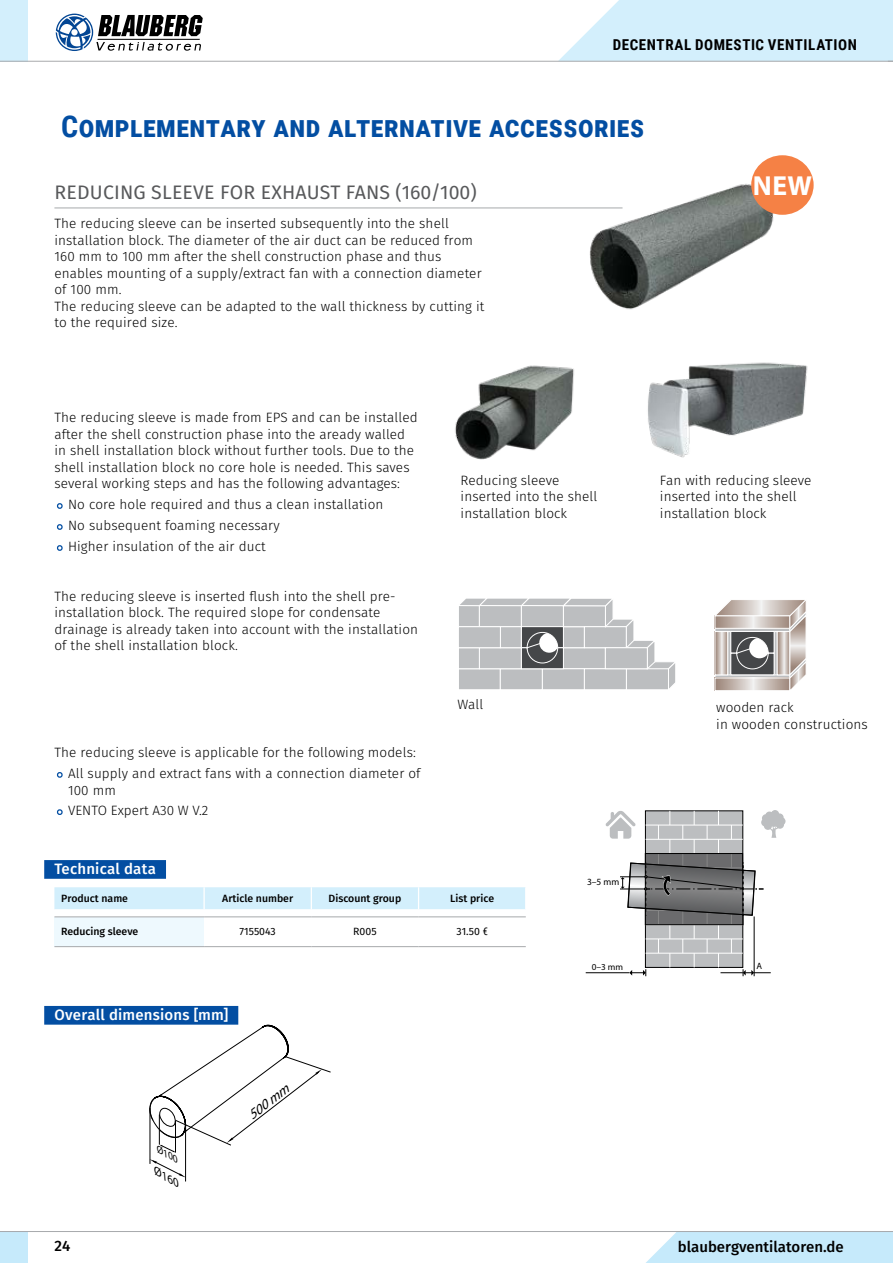
<style>
.page{position:relative;width:893px;height:1263px;background:#fff}
.page>*{position:absolute;margin:0;border:0;box-sizing:border-box;transform-origin:0 0}
.t1{font:700 30px "Roboto Condensed";letter-spacing:.025em;color:#034ea2}
.t2{font:700 27.6px "Myriad Pro";color:#fff}
.t3{font:19.5px "Fira Sans";letter-spacing:.01em;color:#58595b}
.t4{font:500 15px "Fira Sans";letter-spacing:.01em;color:#fff}
.t5{font:700 15px "Roboto Condensed";letter-spacing:.04em;color:#000}
.t6{font:500 15px "Fira Sans";color:#000}
.t7{font:italic 13.8px "Myriad Pro";color:#000}
.t8{font:300 13.5px/16.5px "Fira Sans";letter-spacing:.01em;color:#000}
.t9{font:italic 10.95px "Myriad Pro";color:#000;scale:1.15 1}
.t10{font:500 10.5px "Fira Sans";color:#000}
.t11{font:10.5px "Fira Sans";color:#000}
.t12{font:9.45px "Myriad Pro";color:#000}
.t13{font:italic 9.45px "Myriad Pro";color:#000;scale:1.15 1}
.t14{font:9.15px "Myriad Pro";color:#000}
.s1{font-weight:700;font-size:16.2px;color:#034ea2}
.s2{font-family:"Roboto Condensed"}
.s3{font-size:9.45px}
</style>
<div class="page">
<div style="left:646px;top:1232px;width:247px;height:31px;background:#c6eafb"></div>
<div style="left:0;top:1231px;width:27px;height:32px;background:#c6eafb"></div>
<div style="left:0;top:0;width:27px;height:61px;background:#d3effc"></div>
<svg style="left:56px;top:14px;width:147px;height:37px"></svg>
<hr style="left:0;top:61px;width:893px;height:1px;background:#a7a9ac">
<svg style="left:558px;top:0;width:335px;height:62px"></svg>
<svg style="left:459px;top:598px;width:217px;height:92px"></svg>
<div style="left:44px;top:860px;width:122px;height:19px;background:#034ea2"></div>
<svg style="left:54px;top:887px;width:472px;height:59px"></svg>
<hr style="left:54px;top:917px;width:150px;height:1px;background:#a7a9ac">
<hr style="left:54px;top:946px;width:150px;height:1px;background:#a7a9ac">
<hr style="left:204px;top:917px;width:107px;height:1px;background:#a7a9ac">
<hr style="left:311px;top:917px;width:108px;height:1px;background:#a7a9ac">
<hr style="left:419px;top:917px;width:107px;height:1px;background:#a7a9ac">
<hr style="left:204px;top:946px;width:107px;height:1px;background:#a7a9ac">
<hr style="left:311px;top:946px;width:108px;height:1px;background:#a7a9ac">
<hr style="left:419px;top:946px;width:107px;height:1px;background:#a7a9ac">
<hr style="left:203px;top:887px;width:2px;height:22px;background:#fff">
<hr style="left:586px;top:972px;width:43px;height:1px;background:#000">
<div style="left:715px;top:678px;width:75px;height:13px;border:1px solid #fff"></div>
<svg style="left:715px;top:600px;width:91px;height:90px"></svg>
<img style="left:535px;top:155px;width:278px;height:155px">
<img style="left:455px;top:365px;width:119px;height:95px">
<img style="left:648px;top:362px;width:160px;height:96px">
<hr style="left:54px;top:207px;width:568px;height:1px;background:#a7a9ac">
<div style="left:751px;top:155px;width:63px;height:60px;background:#f58145;border-radius:50%"></div>
<div style="left:44px;top:1006px;width:194px;height:19px;background:#034ea2"></div>
<svg style="left:149px;top:1025px;width:182px;height:157px"></svg>
<hr style="left:0;top:1231px;width:893px;height:1px;background:#a7a9ac">
<svg style="left:605px;top:810px;width:180px;height:166px"></svg>
<p class="t5" style="left:613px;top:35px;width:246px">DECENTRAL DOMESTIC VENTILATION</p>
<h1 class="t1" style="left:61px;top:105px;width:584px">Complementary and alternative accessories</h1>
<h3 class="t3" style="left:55px;top:179px;width:424px">REDUCING SLEEVE FOR EXHAUST FANS (160/100)</h3>
<p class="t8" style="left:54px;top:216px;width:432px">The reducing sleeve can be inserted subsequently into the shell installation block. The diameter of the air duct can be reduced from 160 mm to 100 mm after the shell construction phase and thus enables mounting of a supply/extract fan with a connection diameter of 100 mm.<br>The reducing sleeve can be adapted to the wall thickness by cutting it to the required size.</p>
<h2 class="t2" style="left:753px;top:168px;width:61px">NEW</h2>
<p class="t8" style="left:54px;top:410px;width:365px">The reducing sleeve is made from EPS and can be installed after the shell construction phase into the aready walled in shell installation block without further tools. Due to the shell installation block no core hole is needed. This saves several working steps and has the following advantages:</p>
<p class="t8" style="left:57px;top:497px;width:328px"><span class="s1">•</span> No core hole required and thus a clean installation</p>
<p class="t8" style="left:57px;top:518px;width:224px"><span class="s1">•</span> No subsequent foaming necessary</p>
<p class="t8" style="left:57px;top:539px;width:210px"><span class="s1">•</span> Higher insulation of the air duct</p>
<p class="t8" style="left:54px;top:589px;width:365px">The reducing sleeve is inserted flush into the shell pre&shy;installation block. The required slope for condensate drainage is already taken into account with the installation of the shell installation block.</p>
<p class="t8" style="left:54px;top:745px;width:363px">The reducing sleeve is applicable for the following models:</p>
<p class="t8" style="left:68px;top:766px;width:354px;text-indent:-11px"><span class="s1">•</span> All supply and extract fans with a connection diameter of<br>100 mm</p>
<p class="t8" style="left:57px;top:803px;width:153px"><span class="s1">•</span> VENTO Expert A30 W V.2</p>
<p class="t8" style="left:461px;top:473px;width:138px">Reducing sleeve inserted into the shell installation block</p>
<p class="t8" style="left:660px;top:473px;width:153px">Fan with reducing sleeve inserted into the shell installation block</p>
<p class="t8" style="left:458px;top:697px;width:27px">Wall</p>
<p class="t8" style="left:716px;top:700px;width:153px">wooden rack<br>in wooden constructions</p>
<p class="t4" style="left:54px;top:858px;width:103px">Technical data</p>
<p class="t10" style="left:61px;top:891px;width:68px">Product name</p>
<p class="t10" style="left:222px;top:891px;width:73px">Article number</p>
<p class="t10" style="left:329px;top:891px;width:74px">Discount group</p>
<p class="t10" style="left:450px;top:891px;width:45px">List price</p>
<p class="t10" style="left:61px;top:924px;width:79px">Reducing sleeve</p>
<p class="t11" style="left:240px;top:924px;width:38px">7155043</p>
<p class="t11" style="left:353px;top:924px;width:25px">R005</p>
<p class="t11" style="left:456px;top:924px;width:33px">31.50 <span class="s2">€</span></p>
<p class="t4" style="left:54px;top:1004px;width:175px">Overall dimensions [mm]</p>
<p class="t13" style="left:161px;top:1144px;width:22px;rotate:29deg">Ø100</p>
<p class="t9" style="left:160px;top:1165px;width:26px;rotate:29deg">Ø160</p>
<p class="t7" style="left:244px;top:1110px;width:49px;rotate:-38deg">500 mm</p>
<p class="t12" style="left:587px;top:876px;width:34px">3–5 mm</p>
<p class="t14" style="left:592px;top:961px;width:33px">0<span class="s3">–</span>3 mm</p>
<p class="t6" style="left:54px;top:1235px;width:17px">24</p>
<p class="t6" style="left:678px;top:1236px;width:167px">blaubergventilatoren.de</p>
</div>
